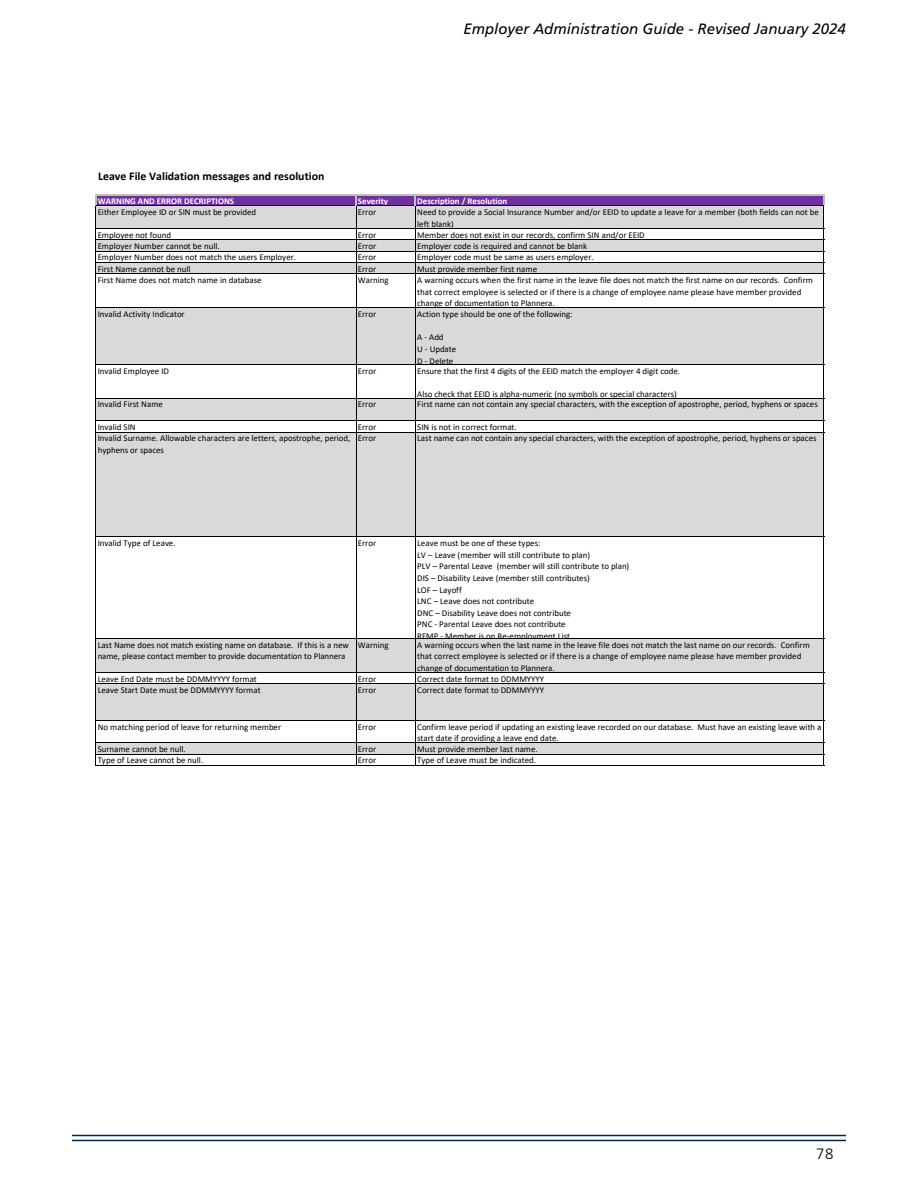
<style>
.page{position:relative;width:918px;height:1188px;background:#fff}
.page>*{position:absolute;margin:0;border:0;box-sizing:border-box;transform-origin:0 0}
.t1{font:italic 15px "Frutiger LT Std";color:#000}
.t2{font:300 15px "Frutiger LT Std";color:#000}
.t3{font:700 11.85px "Calibri";color:#000}
.t4{font:8.85px/11.7px "Calibri";letter-spacing:-.005em;color:#000}
.t5{font:700 8.85px "Calibri";color:#fff}
</style>
<div class="page">
<hr style="left:72px;top:1135px;width:774px;height:1px;background:#002856">
<hr style="left:72px;top:1140px;width:774px;height:1px;background:#002856">
<div style="left:97px;top:195px;width:727px;height:11px;background:#7030a0"></div>
<div style="left:97px;top:206px;width:727px;height:23px;background:#d9d9d9"></div>
<div style="left:97px;top:240px;width:727px;height:11px;background:#d9d9d9"></div>
<div style="left:97px;top:263px;width:727px;height:11px;background:#d9d9d9"></div>
<div style="left:97px;top:308px;width:727px;height:56px;background:#d9d9d9"></div>
<div style="left:97px;top:398px;width:727px;height:23px;background:#d9d9d9"></div>
<div style="left:97px;top:432px;width:727px;height:105px;background:#d9d9d9"></div>
<div style="left:97px;top:638px;width:727px;height:35px;background:#d9d9d9"></div>
<div style="left:97px;top:684px;width:727px;height:36px;background:#d9d9d9"></div>
<div style="left:97px;top:743px;width:727px;height:11px;background:#d9d9d9"></div>
<svg style="left:95px;top:194px;width:2px;height:12px"></svg>
<hr style="left:97px;top:206px;width:258px;height:1px;background:#000">
<svg style="left:355px;top:195px;width:2px;height:11px"></svg>
<hr style="left:357px;top:206px;width:58px;height:1px;background:#000">
<svg style="left:823px;top:195px;width:2px;height:11px"></svg>
<hr style="left:95px;top:206px;width:1px;height:560px;background:#000">
<hr style="left:356px;top:206px;width:1px;height:560px;background:#000">
<hr style="left:415px;top:206px;width:1px;height:560px;background:#000">
<hr style="left:824px;top:206px;width:1px;height:560px;background:#000">
<hr style="left:97px;top:194px;width:728px;height:1px;background:#c0c0c0">
<hr style="left:416px;top:206px;width:407px;height:1px;background:#000">
<hr style="left:96px;top:228px;width:728px;height:1px;background:#000">
<hr style="left:96px;top:240px;width:728px;height:1px;background:#000">
<hr style="left:96px;top:251px;width:728px;height:1px;background:#000">
<hr style="left:96px;top:262px;width:728px;height:1px;background:#000">
<hr style="left:96px;top:274px;width:728px;height:1px;background:#000">
<hr style="left:96px;top:307px;width:728px;height:1px;background:#000">
<hr style="left:96px;top:364px;width:728px;height:1px;background:#000">
<hr style="left:96px;top:398px;width:728px;height:1px;background:#000">
<hr style="left:96px;top:420px;width:728px;height:1px;background:#000">
<hr style="left:96px;top:432px;width:728px;height:1px;background:#000">
<hr style="left:96px;top:536px;width:728px;height:1px;background:#000">
<hr style="left:96px;top:638px;width:728px;height:1px;background:#000">
<hr style="left:96px;top:672px;width:728px;height:1px;background:#000">
<hr style="left:96px;top:683px;width:728px;height:1px;background:#000">
<hr style="left:96px;top:720px;width:728px;height:1px;background:#000">
<hr style="left:96px;top:743px;width:728px;height:1px;background:#000">
<hr style="left:96px;top:754px;width:728px;height:1px;background:#000">
<hr style="left:96px;top:765px;width:728px;height:1px;background:#000">
<h1 class="t1" style="left:463px;top:20px;width:384px">Employer Administration Guide - Revised January 2024</h1>
<p class="t3" style="left:98px;top:167px;width:228px">Leave File Validation messages and resolution</p>
<p class="t5" style="left:98px;top:195px;width:138px">WARNING AND ERROR DECRIPTIONS</p>
<p class="t5" style="left:358px;top:195px;width:32px">Severity</p>
<p class="t5" style="left:417px;top:195px;width:92px">Description / Resolution</p>
<p class="t4" style="left:98px;top:206px;width:160px">Either Employee ID or SIN must be provided</p>
<p class="t4" style="left:358px;top:206px;width:20px">Error</p>
<p class="t4" style="left:417px;top:206px;width:403px">Need to provide a Social Insurance Number and/or EEID to update a leave for a member (both fields can not be left blank)</p>
<p class="t4" style="left:98px;top:229px;width:75px">Employee not found</p>
<p class="t4" style="left:358px;top:229px;width:20px">Error</p>
<p class="t4" style="left:417px;top:229px;width:229px">Member does not exist in our records, confirm SIN and/or EEID</p>
<p class="t4" style="left:98px;top:240px;width:123px">Employer Number cannot be null.</p>
<p class="t4" style="left:358px;top:240px;width:20px">Error</p>
<p class="t4" style="left:417px;top:240px;width:171px">Employer code is required and cannot be blank</p>
<p class="t4" style="left:98px;top:251px;width:200px">Employer Number does not match the users Employer.</p>
<p class="t4" style="left:358px;top:251px;width:20px">Error</p>
<p class="t4" style="left:417px;top:251px;width:178px">Employer code must be same as users employer.</p>
<p class="t4" style="left:98px;top:263px;width:94px">First Name cannot be null</p>
<p class="t4" style="left:358px;top:263px;width:20px">Error</p>
<p class="t4" style="left:417px;top:263px;width:121px">Must provide member first name</p>
<p class="t4" style="left:98px;top:274px;width:165px">First Name does not match name in database</p>
<p class="t4" style="left:358px;top:274px;width:32px">Warning</p>
<p class="t4" style="left:417px;top:274px;width:397px">A warning occurs when the first name in the leave file does not match the first name on our records. Confirm that correct employee is selected or if there is a change of employee name please have member provided change of documentation to Plannera.</p>
<p class="t4" style="left:98px;top:308px;width:89px">Invalid Activity Indicator</p>
<p class="t4" style="left:358px;top:308px;width:20px">Error</p>
<p class="t4" style="left:417px;top:308px;width:157px">Action type should be one of the following:</p>
<p class="t4" style="left:417px;top:331px;width:41px">A - Add<br>U - Update<br>D - Delete</p>
<p class="t4" style="left:98px;top:365px;width:73px">Invalid Employee ID</p>
<p class="t4" style="left:358px;top:365px;width:20px">Error</p>
<p class="t4" style="left:417px;top:365px;width:264px">Ensure that the first 4 digits of the EEID match the employer 4 digit code.</p>
<p class="t4" style="left:417px;top:388px;width:261px">Also check that EEID is alpha-numeric (no symbols or special characters)</p>
<p class="t4" style="left:98px;top:398px;width:67px">Invalid First Name</p>
<p class="t4" style="left:358px;top:398px;width:20px">Error</p>
<p class="t4" style="left:417px;top:398px;width:402px">First name can not contain any special characters, with the exception of apostrophe, period, hyphens or spaces</p>
<p class="t4" style="left:98px;top:421px;width:39px">Invalid SIN</p>
<p class="t4" style="left:358px;top:421px;width:20px">Error</p>
<p class="t4" style="left:417px;top:421px;width:101px">SIN is not in correct format.</p>
<p class="t4" style="left:98px;top:432px;width:254px">Invalid Surname. Allowable characters are letters, apostrophe, period, hyphens or spaces</p>
<p class="t4" style="left:358px;top:432px;width:20px">Error</p>
<p class="t4" style="left:417px;top:432px;width:401px">Last name can not contain any special characters, with the exception of apostrophe, period, hyphens or spaces</p>
<p class="t4" style="left:98px;top:537px;width:79px">Invalid Type of Leave.</p>
<p class="t4" style="left:358px;top:537px;width:20px">Error</p>
<p class="t4" style="left:417px;top:537px;width:214px">Leave must be one of these types:<br>LV – Leave (member will still contribute to plan)<br>PLV – Parental Leave (member will still contribute to plan)<br>DIS – Disability Leave (member still contributes)<br>LOF – Layoff<br>LNC – Leave does not contribute<br>DNC – Disability Leave does not contribute<br>PNC - Parental Leave does not contribute<br>REMP - Member is on Re-employment List</p>
<p class="t4" style="left:98px;top:639px;width:253px">Last Name does not match existing name on database. If this is a new name, please contact member to provide documentation to Plannera</p>
<p class="t4" style="left:358px;top:639px;width:32px">Warning</p>
<p class="t4" style="left:417px;top:639px;width:394px">A warning occurs when the last name in the leave file does not match the last name on our records. Confirm that correct employee is selected or if there is a change of employee name please have member provided change of documentation to Plannera.</p>
<p class="t4" style="left:98px;top:673px;width:161px">Leave End Date must be DDMMYYYY format</p>
<p class="t4" style="left:358px;top:673px;width:20px">Error</p>
<p class="t4" style="left:417px;top:673px;width:128px">Correct date format to DDMMYYYY</p>
<p class="t4" style="left:98px;top:684px;width:165px">Leave Start Date must be DDMMYYYY format</p>
<p class="t4" style="left:358px;top:684px;width:20px">Error</p>
<p class="t4" style="left:417px;top:684px;width:128px">Correct date format to DDMMYYYY</p>
<p class="t4" style="left:98px;top:721px;width:185px">No matching period of leave for returning member</p>
<p class="t4" style="left:358px;top:721px;width:20px">Error</p>
<p class="t4" style="left:417px;top:721px;width:406px">Confirm leave period if updating an existing leave recorded on our database. Must have an existing leave with a start date if providing a leave end date.</p>
<p class="t4" style="left:98px;top:743px;width:90px">Surname cannot be null.</p>
<p class="t4" style="left:358px;top:743px;width:20px">Error</p>
<p class="t4" style="left:417px;top:743px;width:122px">Must provide member last name.</p>
<p class="t4" style="left:98px;top:754px;width:107px">Type of Leave cannot be null.</p>
<p class="t4" style="left:358px;top:754px;width:20px">Error</p>
<p class="t4" style="left:417px;top:754px;width:120px">Type of Leave must be indicated.</p>
<h1 class="t2" style="left:816px;top:1145px;width:19px">78</h1>
</div>
